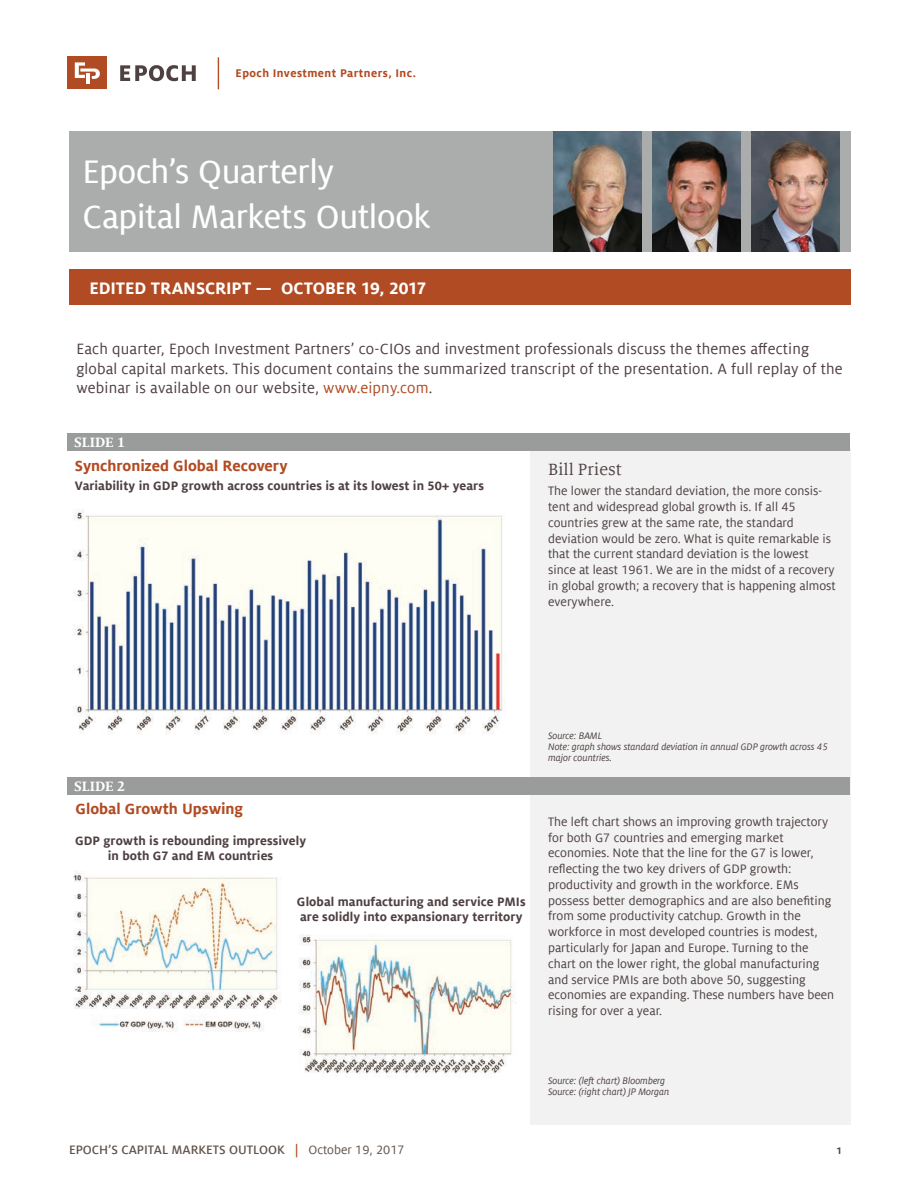
<style>
.page{position:relative;width:918px;height:1188px;background:#fff}
.page>*{position:absolute;margin:0;border:0;box-sizing:border-box;transform-origin:0 0}
.t1{font:36px/45px "Milo Offc Pro Text";letter-spacing:-.01em;color:#fff}
.t2{font:700 18.3px "Milo Offc Pro";color:#fff}
.t3{font:18px "Milo Serif Offc Pro";color:#4f4042}
.t4{font:16.5px/19.5px "Milo Offc Pro";letter-spacing:.01em;color:#4f4042}
.t5{font:700 16.5px "Milo Offc Pro";color:#b14b23}
.t6{font:700 15px "Milo Serif Offc Pro";color:#fff}
.t7{font:13.5px/15.8px "Milo Offc Pro";color:#4f4042}
.t8{font:700 13.5px/15px "Milo Offc Pro";letter-spacing:.005em;color:#4f4042;text-align:center}
.t9{font:500 13.5px "Milo Sc Offc Pro";color:#615349}
.t10{font:500 13.5px "Milo Sc Offc Pro";color:#4f4042}
.t11{font:700 12.3px "Milo Offc Pro";letter-spacing:.035em;color:#b14b23}
.t12{font:italic 10.5px/11.2px "Milo Offc Pro";letter-spacing:-.005em;color:#4f4042}
.s1{color:#b14b23}
.s2{font-family:"Milo Offc Pro";font-weight:400}
</style>
<div class="page">
<div style="left:530px;top:447px;width:320px;height:677px;background:#f1f2f1"></div>
<div style="left:68px;top:777px;width:782px;height:18px;background:#9a9b9b"></div>
<div style="left:68px;top:434px;width:782px;height:18px;background:#9a9b9b"></div>
<svg style="left:120px;top:65px;width:76px;height:16px"></svg>
<div style="left:67px;top:57px;width:40px;height:32px;background:#b14b23"></div>
<svg style="left:75px;top:62px;width:25px;height:17px"></svg>
<hr style="left:86px;top:73px;width:4px;height:11px;background:#fff">
<hr style="left:218px;top:57px;width:1px;height:32px;background:#b14b23">
<div style="left:69px;top:131px;width:781px;height:121px;background:#abacac"></div>
<div style="left:69px;top:269px;width:781px;height:36px;background:#b14b23"></div>
<img style="left:653px;top:131px;width:87px;height:121px">
<img style="left:553px;top:131px;width:88px;height:121px">
<img style="left:752px;top:131px;width:88px;height:121px">
<img style="left:73px;top:510px;width:432px;height:225px">
<img style="left:73px;top:871px;width:444px;height:203px">
<p class="t11" style="left:236px;top:66px;width:182px">Epoch Investment Partners, Inc.</p>
<h1 class="t1" style="left:83px;top:150px;width:349px">Epoch’s Quarterly<br>Capital Markets Outlook</h1>
<h2 class="t2" style="left:89px;top:278px;width:339px">EDITED TRANSCRIPT — OCTOBER 19, 2017</h2>
<p class="t4" style="left:76px;top:339px;width:768px">Each quarter, Epoch Investment Partners’ co-CIOs and investment professionals discuss the themes affecting global capital markets. This document contains the summarized transcript of the presentation. A full replay of the webinar is available on our website, <span class="s1">www.eipny.com</span>.</p>
<p class="t6" style="left:74px;top:434px;width:52px">SLIDE 1</p>
<p class="t5" style="left:75px;top:457px;width:214px">Synchronized Global Recovery</p>
<p class="t8" style="left:75px;top:478px;width:411px">Variability in GDP growth across countries is at its lowest in 50+ years</p>
<h3 class="t3" style="left:548px;top:459px;width:75px">Bill Priest</h3>
<p class="t7" style="left:548px;top:483px;width:289px">The lower the standard deviation, the more consis&shy;tent and widespread global growth is. If all 45 countries grew at the same rate, the standard deviation would be zero. What is quite remarkable is that the current standard deviation is the lowest since at least 1961. We are in the midst of a recovery in global growth; a recovery that is happening almost everywhere.</p>
<p class="t6" style="left:74px;top:777px;width:52px">SLIDE 2</p>
<p class="t5" style="left:76px;top:800px;width:169px">Global Growth Upswing</p>
<p class="t8" style="left:75px;top:833px;width:233px">GDP growth is rebounding impressively in both G7 and EM countries</p>
<p class="t8" style="left:297px;top:895px;width:230px;text-align:left">Global manufacturing and service PMIs are solidly into expansionary territory</p>
<p class="t12" style="left:548px;top:730px;width:281px">Source: BAML<br>Note: graph shows standard deviation in annual GDP growth across 45 major countries.</p>
<p class="t7" style="left:548px;top:814px;width:288px">The left chart shows an improving growth trajectory for both G7 countries and emerging market economies. Note that the line for the G7 is lower, reflecting the two key drivers of GDP growth: productivity and growth in the workforce. EMs possess better demographics and are also benefiting from some productivity catchup. Growth in the workforce in most developed countries is modest, particularly for Japan and Europe. Turning to the chart on the lower right, the global manufacturing and service PMIs are both above 50, suggesting economies are expanding. These numbers have been rising for over a year.</p>
<p class="t12" style="left:548px;top:1075px;width:123px">Source: (left chart) Bloomberg<br>Source: (right chart) JP Morgan</p>
<p class="t9" style="left:69px;top:1142px;width:337px">EPOCH’S CAPITAL MARKETS OUTLOOK <span class="s1">|</span> <span class="s2">October 19, 2017</span></p>
<p class="t10" style="left:837px;top:1142px;width:6px">1</p>
</div>
